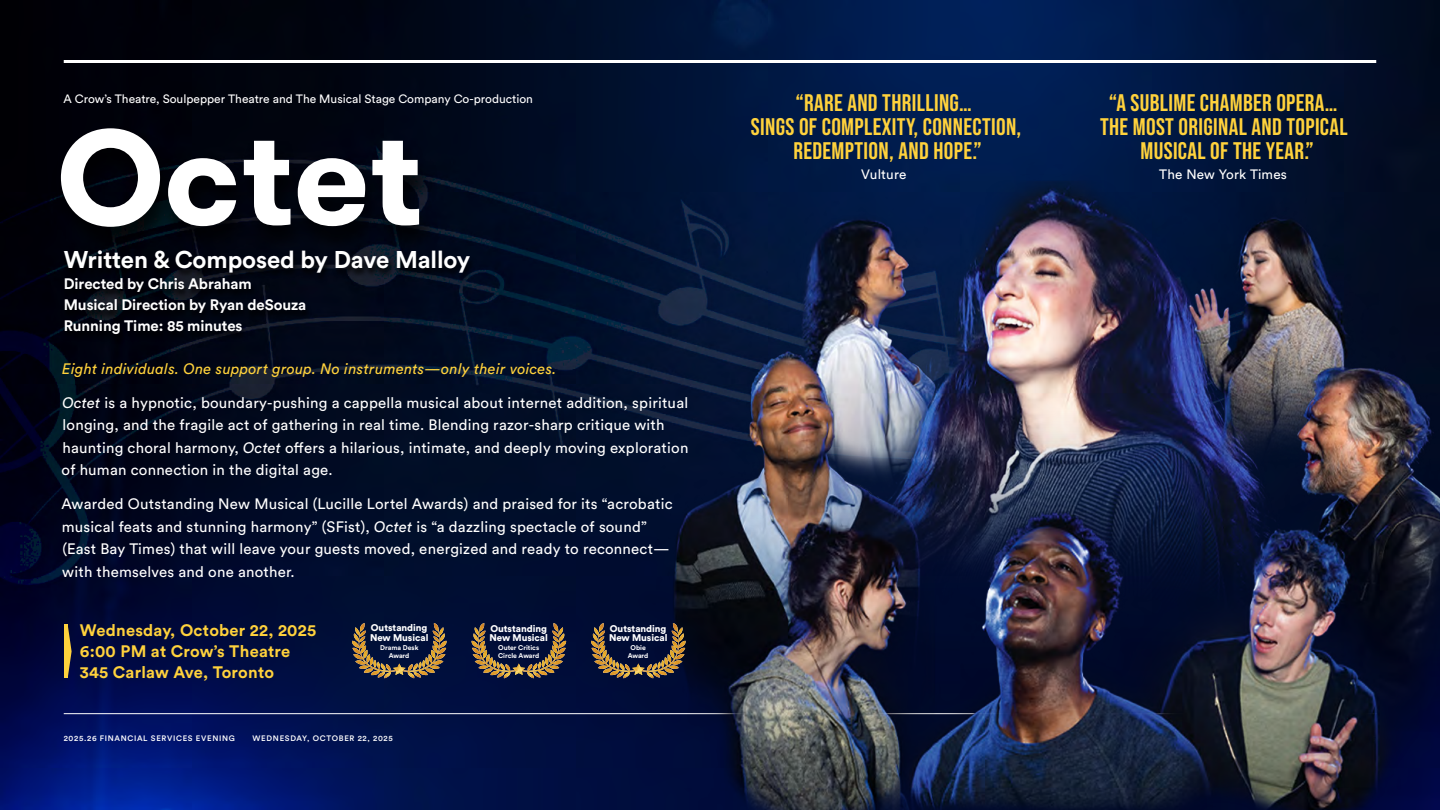
<style>
.page{position:relative;width:1440px;height:810px;background:#fff}
.page>*{position:absolute;margin:0;border:0;box-sizing:border-box;transform-origin:0 0}
.t1{font:700 133.8px "GT Walsheim";color:#fff}
.t2{font:700 24px/24px "Bebas Neue Pro";letter-spacing:.015em;color:#ffd23c;text-align:center}
.t3{font:700 24px "Circular Std";letter-spacing:-.005em;color:#fff}
.t4{font:700 16.5px/21px "Circular Std";letter-spacing:.015em;color:#ffd23c}
.t5{font:15px/22.5px "Circular Std";letter-spacing:.015em;color:#fff}
.t6{font:700 15px/21px "Circular Std";letter-spacing:-.005em;color:#fff}
.t7{font:italic 15px "Circular Std";letter-spacing:.015em;color:#ffd23c}
.t8{font:13.5px "Circular Std";letter-spacing:.015em;color:#fff}
.t9{font:12px "Circular Std";color:#fff}
.t10{font:900 9.68px/9.7px "Circular Std";letter-spacing:-.005em;color:#fff}
.t11{font:500 7.88px "Circular Std";letter-spacing:.085em;color:#fff}
.t12{font:700 6.82px/8.2px "Circular Std";letter-spacing:-.005em;color:#fff;text-align:center}
.s1{font-style:italic}
</style>
<div class="page">
<img style="left:0;top:0;width:1440px;height:810px">
<hr style="left:64px;top:60px;width:1312px;height:3px;background:#fff">
<hr style="left:64px;top:713px;width:1312px;height:1px;background:#fff">
<div style="left:50px;top:126px;width:390px;height:130px;background:#000;opacity:.75"></div>
<div style="left:60px;top:250px;width:417px;height:94px;background:#000;opacity:.75"></div>
<hr style="left:64px;top:625px;width:4px;height:53px;background:#ffd23c">
<svg style="left:68px;top:625px;width:4px;height:53px"></svg>
<svg style="left:352px;top:623px;width:95px;height:55px;background:#3b383c"></svg>
<svg style="left:471px;top:623px;width:95px;height:55px;background:#3b363b"></svg>
<svg style="left:591px;top:623px;width:95px;height:55px;background:#3b3538"></svg>
<p class="t9" style="left:64px;top:91px;width:471px">A Crow’s Theatre, Soulpepper Theatre and The Musical Stage Company Co-production</p>
<h1 class="t1" style="left:57px;top:90px;width:366px">Octet</h1>
<h2 class="t3" style="left:64px;top:244px;width:408px">Written &amp; Composed by Dave Malloy</h2>
<p class="t6" style="left:64px;top:273px;width:244px">Directed by Chris Abraham<br>Musical Direction by Ryan deSouza<br>Running Time: 85 minutes</p>
<p class="t7" style="left:62px;top:360px;width:496px">Eight individuals. One support group. No instruments—only their voices.</p>
<p class="t5" style="left:62px;top:391px;width:628px"><span class="s1">Octet</span> is a hypnotic, boundary-pushing a cappella musical about internet addition, spiritual longing, and the fragile act of gathering in real time. Blending razor-sharp critique with haunting choral harmony, <span class="s1">Octet</span> offers a hilarious, intimate, and deeply moving exploration of human connection in the digital age.</p>
<p class="t5" style="left:61px;top:493px;width:613px">Awarded Outstanding New Musical (Lucille Lortel Awards) and praised for its “acrobatic musical feats and stunning harmony” (SFist), <span class="s1">Octet</span> is “a dazzling spectacle of sound” (East Bay Times) that will leave your guests moved, energized and ready to reconnect— with themselves and one another.</p>
<p class="t4" style="left:80px;top:620px;width:238px">Wednesday, October 22, 2025<br>6:00 PM at Crow’s Theatre<br>345 Carlaw Ave, Toronto</p>
<p class="t10" style="left:370px;top:623px;width:60px">Outstanding<br>New Musical</p>
<p class="t12" style="left:380px;top:643px;width:40px">Drama Desk<br>Award</p>
<p class="t11" style="left:64px;top:734px;width:173px">2025.26 FINANCIAL SERVICES EVENING</p>
<p class="t11" style="left:253px;top:734px;width:142px">WEDNESDAY, OCTOBER 22, 2025</p>
<p class="t10" style="left:490px;top:623px;width:60px">Outstanding<br>New Musical</p>
<p class="t12" style="left:498px;top:644px;width:43px;text-align:left">Outer Critics<br>Circle Award</p>
<p class="t10" style="left:609px;top:623px;width:60px">Outstanding<br>New Musical</p>
<p class="t12" style="left:628px;top:644px;width:22px">Obie<br>Award</p>
<h2 class="t2" style="left:751px;top:91px;width:272px">“RARE AND THRILLING…<br>SINGS OF COMPLEXITY, CONNECTION,<br>REDEMPTION, AND HOPE.”</h2>
<p class="t8" style="left:861px;top:166px;width:47px">Vulture</p>
<h2 class="t2" style="left:1100px;top:91px;width:249px">“A SUBLIME CHAMBER OPERA…<br>THE MOST ORIGINAL AND TOPICAL<br>MUSICAL OF THE YEAR.”</h2>
<p class="t8" style="left:1159px;top:166px;width:129px">The New York Times</p>
</div>
